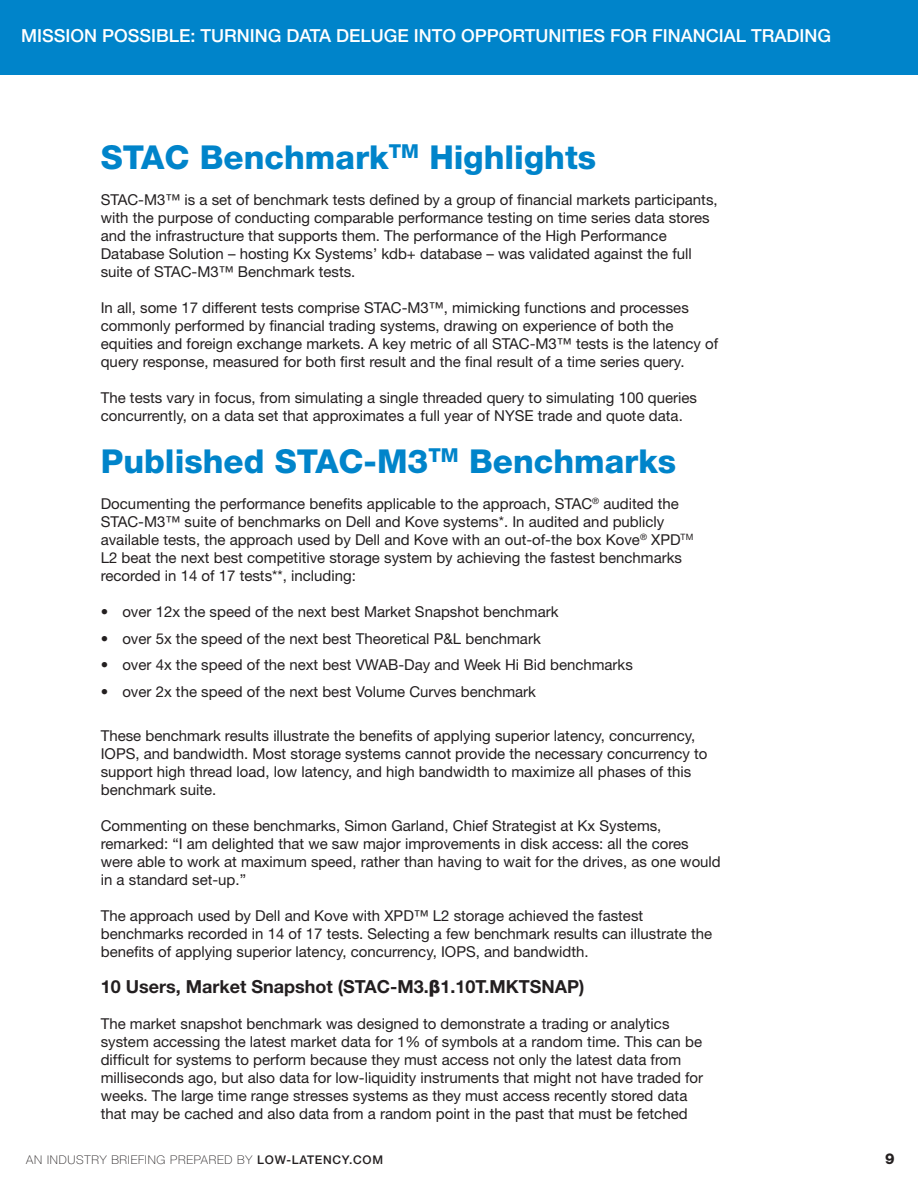
<style>
.page{position:relative;width:918px;height:1188px;background:#fff}
.page>*{position:absolute;margin:0;border:0;box-sizing:border-box;transform-origin:0 0}
.MainHeader{font:800 33px "Helvetica Neue";color:#0084ca}
.t1{font:500 18px "Helvetica Neue";color:#fff}
.General_Text{font:700 18px "Helvetica Neue";color:#231f20}
.General_Text-2{font:15px/18px "Helvetica Neue";color:#231f20}
.Bullets{font:15px "Helvetica Neue";color:#231f20}
.t2{font:800 15px "Helvetica Neue";color:#231f20}
.t3{font:100 12px "Helvetica Neue";letter-spacing:.06em;color:#231f20}
.s1{font-family:"Arial";font-weight:900}
.s2{font-weight:500}
</style>
<div class="page">
<div style="left:0;top:0;width:918px;height:75px;background:#0084ca"></div>
<p class="t1" style="left:21px;top:25px;width:453px">MISSION POSSIBLE: TURNING DATA DELUGE INTO OPP</p>
<p class="t1" style="left:499px;top:25px;width:334px">ORTUNITIES FOR FINANCIAL TRADING</p>
<p class="MainHeader" style="left:101px;top:137px;width:497px">STAC Benchmark<sup>TM</sup> Highlights</p>
<p class="General_Text-2" style="left:101px;top:190px;width:618px">STAC-M3™ is a set of benchmark tests defined by a group of financial markets participants, with the purpose of conducting comparable performance testing on time series data stores and the infrastructure that supports them. The performance of the High Performance Database Solution – hosting Kx Systems’ kdb+ database – was validated against the full suite of STAC-M3™ Benchmark tests.</p>
<p class="General_Text-2" style="left:101px;top:298px;width:619px">In all, some 17 different tests comprise STAC-M3™, mimicking functions and processes commonly performed by financial trading systems, drawing on experience of both the equities and foreign exchange markets. A key metric of all STAC-M3™ tests is the latency of query response, measured for both first result and the final result of a time series query.</p>
<p class="General_Text-2" style="left:101px;top:388px;width:598px">The tests vary in focus, from simulating a single threaded query to simulating 100 queries concurrently, on a data set that approximates a full year of NYSE trade and quote data.</p>
<p class="MainHeader" style="left:101px;top:442px;width:577px">Published STAC-M3<sup>TM</sup> Benchmarks</p>
<p class="General_Text-2" style="left:101px;top:495px;width:594px">Documenting the performance benefits applicable to the approach, STAC<sup>®</sup> audited the STAC-M3™ suite of benchmarks on Dell and Kove systems*. In audited and publicly available tests, the approach used by Dell and Kove with an out-of-the box Kove<sup>®</sup> XPD<sup>TM </sup>L2 beat the next best competitive storage system by achieving the fastest benchmarks recorded in 14 of 17 tests**, including:</p>
<p class="Bullets" style="left:101px;top:603px;width:459px">• over 12x the speed of the next best Market Snapshot benchmark</p>
<p class="Bullets" style="left:101px;top:629px;width:442px">• over 5x the speed of the next best Theoretical P&amp;L benchmark</p>
<p class="Bullets" style="left:101px;top:656px;width:534px">• over 4x the speed of the next best VWAB-Day and Week Hi Bid benchmarks</p>
<p class="Bullets" style="left:101px;top:682px;width:437px">• over 2x the speed of the next best Volume Curves benchmark</p>
<p class="General_Text-2" style="left:101px;top:727px;width:608px">These benchmark results illustrate the benefits of applying superior latency, concurrency, IOPS, and bandwidth. Most storage systems cannot provide the necessary concurrency to support high thread load, low latency, and high bandwidth to maximize all phases of this benchmark suite.</p>
<p class="General_Text-2" style="left:101px;top:817px;width:622px">Commenting on these benchmarks, Simon Garland, Chief Strategist at Kx Systems, remarked: “I am delighted that we saw major improvements in disk access: all the cores were able to work at maximum speed, rather than having to wait for the drives, as one would in a standard set-up.”</p>
<p class="General_Text-2" style="left:101px;top:907px;width:613px">The approach used by Dell and Kove with XPD™ L2 storage achieved the fastest benchmarks recorded in 14 of 17 tests. Selecting a few benchmark results can illustrate the benefits of applying superior latency, concurrency, IOPS, and bandwidth.</p>
<p class="General_Text" style="left:101px;top:976px;width:485px">10 Users, Market Snapshot (STAC-M3.<span class="s1">β</span>1.10T.MKTSNAP)</p>
<p class="General_Text-2" style="left:101px;top:1015px;width:604px">The market snapshot benchmark was designed to demonstrate a trading or analytics system accessing the latest market data for 1% of symbols at a random time. This can be difficult for systems to perform because they must access not only the latest data from milliseconds ago, but also data for low-liquidity instruments that might not have traded for weeks. The large time range stresses systems as they must access recently stored data that may be cached and also data from a random point in the past that must be fetched</p>
<p class="t3" style="left:26px;top:1152px;width:356px">AN INDUSTRY BRIEFING PREPARED BY <span class="s2">LOW-LATENCY.COM</span></p>
<p class="t2" style="left:885px;top:1149px;width:11px">9</p>
</div>
